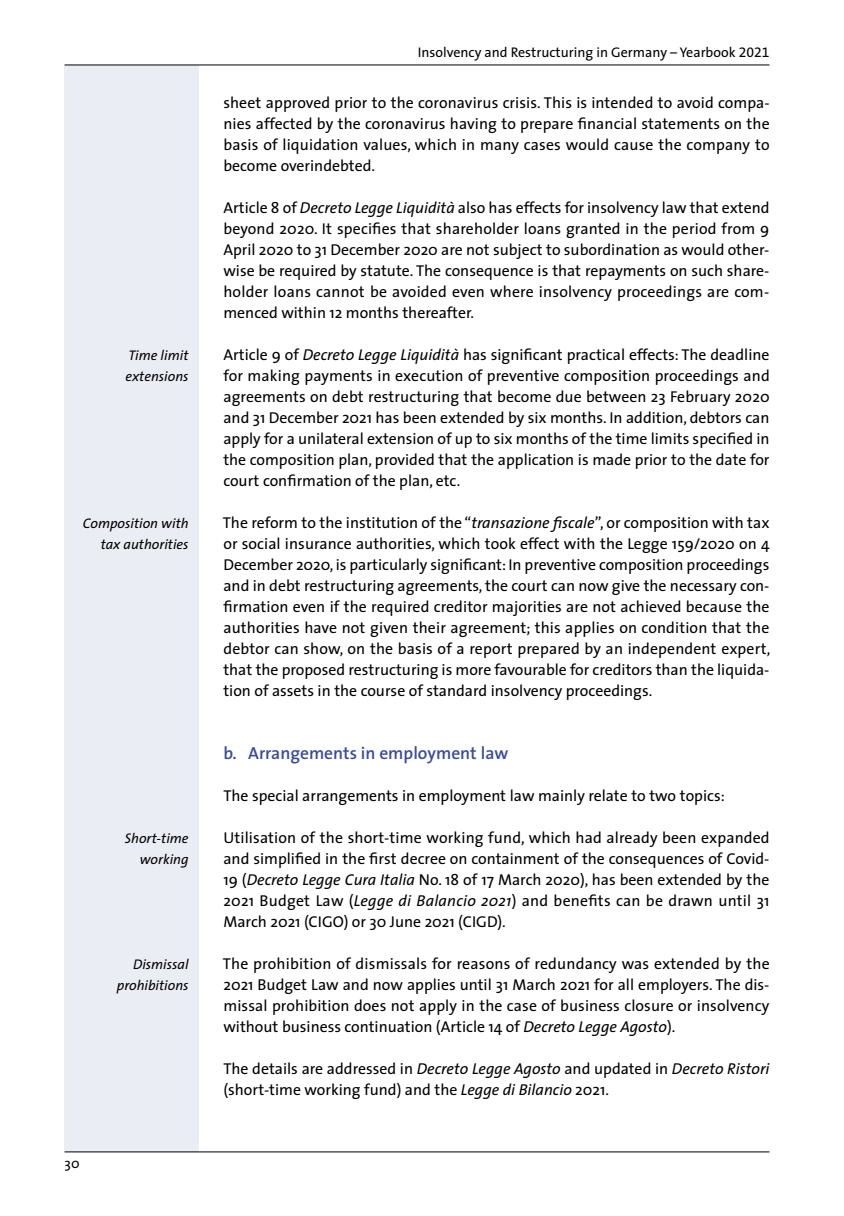
<style>
.page{position:relative;width:844px;height:1216px;background:#fff}
.page>*{position:absolute;margin:0;border:0;box-sizing:border-box;transform-origin:0 0}
.t1{font:600 17.5px "The Sans";color:#3a4d98}
.t2{font:15.75px/21px "The Sans";color:#000;text-align:justify}
.t3{font:italic 14px/21px "The Sans";color:#000;text-align:right}
.t4{font:14px "The Sans";color:#000}
.s1{font-family:"The Sans Expert"}
.s2{font-style:italic}
</style>
<div class="page">
<div style="left:64px;top:65px;width:134px;height:1086px;background:#ebedf5"></div>
<hr style="left:64px;top:64px;width:705px;height:1px;background:#000">
<hr style="left:64px;top:1151px;width:705px;height:1px;background:#000">
<p class="t3" style="left:126px;top:344px;width:64px;text-align:left">Time limit extensions</p>
<p class="t3" style="left:83px;top:512px;width:107px">Composition with tax authorities</p>
<p class="t3" style="left:125px;top:827px;width:65px">Short-time working</p>
<p class="t3" style="left:117px;top:953px;width:73px">Dismissal prohibitions</p>
<p class="t4" style="left:64px;top:1151px;width:17px">30</p>
<p class="t4" style="left:418px;top:41px;width:353px">Insolvency and Restructuring in Germany – Yearbook <span class="s1">2021</span></p>
<p class="t2" style="left:223px;top:91px;width:547px">sheet approved prior to the coronavirus crisis. This is intended to avoid compa&shy;nies affected by the coronavirus having to prepare financial statements on the basis of liquidation values, which in many cases would cause the company to become overindebted.</p>
<p class="t2" style="left:223px;top:196px;width:547px">Article 8 of <span class="s2">Decreto Legge Liquidità</span> also has effects for insolvency law that extend beyond 2020. It specifies that shareholder loans granted in the period from 9<br>April 2020 to 31 December 2020 are not subject to subordination as would other&shy;wise be required by statute. The consequence is that repayments on such share&shy;holder loans cannot be avoided even where insolvency proceedings are com&shy;menced within 12 months thereafter.</p>
<p class="t2" style="left:223px;top:343px;width:547px">Article 9 of <span class="s2">Decreto Legge Liquidità</span> has significant practical effects: The deadline for making payments in execution of preventive composition proceedings and agreements on debt restructuring that become due between 23 February 2020 and 31 December 2021 has been extended by six months. In addition, debtors can apply for a unilateral extension of up to six months of the time limits specified in the composition plan, provided that the application is made prior to the date for court confirmation of the plan, etc.</p>
<p class="t2" style="left:223px;top:511px;width:549px">The reform to the institution of the “<span class="s2">transazione fiscale</span>”, or composition with tax or social insurance authorities, which took effect with the Legge 159/2020 on 4<br>December 2020, is particularly significant: In preventive composition proceedings and in debt restructuring agreements, the court can now give the necessary con&shy;firmation even if the required creditor majorities are not achieved because the authorities have not given their agreement; this applies on condition that the debtor can show, on the basis of a report prepared by an independent expert, that the proposed restructuring is more favourable for creditors than the liquida&shy;tion of assets in the course of standard insolvency proceedings.</p>
<p class="t1" style="left:223px;top:738px;width:286px">b. Arrangements in employment law</p>
<p class="t2" style="left:223px;top:784px;width:502px">The special arrangements in employment law mainly relate to two topics:</p>
<p class="t2" style="left:223px;top:826px;width:547px">Utilisation of the short-time working fund, which had already been expanded and simplified in the first decree on containment of the consequences of Covid-19 (<span class="s2">Decreto Legge Cura Italia</span> No. 18 of 17 March 2020), has been extended by the 2021 Budget Law (<span class="s2">Legge di Balancio 2021</span>) and benefits can be drawn until 31<br>March 2021 (CIGO) or 30 June 2021 (CIGD).</p>
<p class="t2" style="left:223px;top:952px;width:548px">The prohibition of dismissals for reasons of redundancy was extended by the 2021 Budget Law and now applies until 31 March 2021 for all employers. The dis&shy;missal prohibition does not apply in the case of business closure or insolvency without business continuation (Article 14 of <span class="s2">Decreto Legge Agosto</span>).</p>
<p class="t2" style="left:223px;top:1057px;width:547px">The details are addressed in <span class="s2">Decreto Legge Agosto</span> and updated in <span class="s2">Decreto Ristori </span>(short-time working fund) and the <span class="s2">Legge di Bilancio</span> 2021.</p>
</div>
